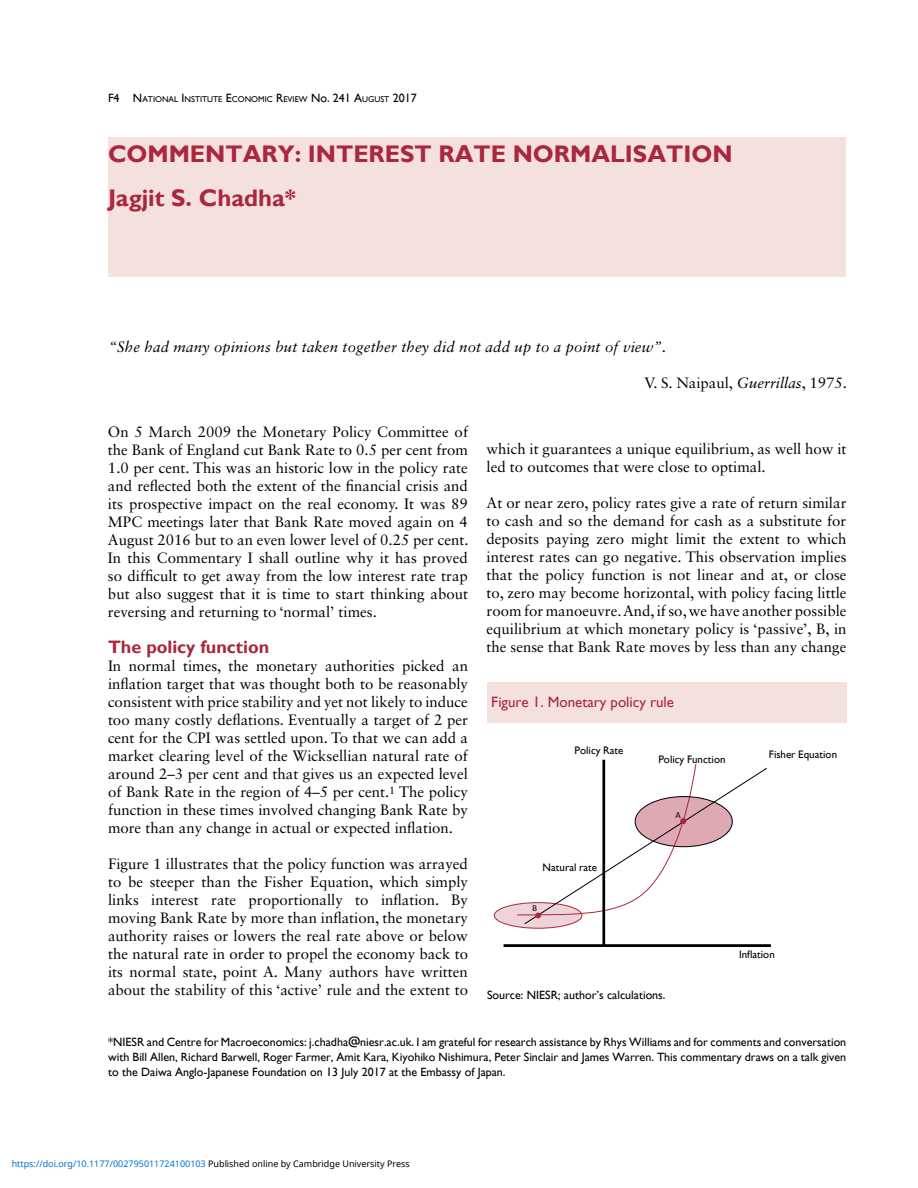
<style>
.page{position:relative;width:918px;height:1188px;background:#fff}
.page>*{position:absolute;margin:0;border:0;box-sizing:border-box;transform-origin:0 0}
.t1{font:700 24px/44px "Gill Sans";color:#aa273d}
.t2{font:700 18px "Gill Sans";color:#aa273d}
.t3{font:15px/18px "Sabon LT Std";color:#000;text-align:justify}
.t4{font:italic 15px "Sabon LT Std";letter-spacing:.01em;color:#000}
.t5{font:15px "Gill Sans";color:#aa273d}
.t6{font:12px/15px "Gill Sans";color:#000;text-align:justify}
.t7{font:10.95px "Gill Sans";color:#000}
.t8{font:9.15px "Calibri";color:#000}
.t9{font:9px "Noto Sans";color:#0172cf}
.t10{font:8.4px "Gill Sans";color:#000}
.s1{font-size:12px}
.s2{font-style:italic}
.s3{color:#000}
</style>
<div class="page">
<div style="left:108px;top:137px;width:738px;height:140px;background:#f4e0dd"></div>
<div style="left:487px;top:682px;width:360px;height:40px;background:#f4e0dd"></div>
<div style="left:603px;top:760px;width:2px;height:186px;border:1px solid #000"></div>
<hr style="left:504px;top:945px;width:266px;height:2px;background:#000">
<svg style="left:494px;top:763px;width:273px;height:165px"></svg>
<p class="t10" style="left:108px;top:94px;width:310px"><span class="s1">F4</span> <span class="s1">N</span>ATIONAL <span class="s1">I</span> NSTITUTE <span class="s1">E</span>CONOMIC <span class="s1">R</span>EVIEW <span class="s1">No. 241</span> <span class="s1">A</span>UGUST <span class="s1">2017</span></p>
<h1 class="t1" style="left:108px;top:132px;width:626px">COMMENTARY: INTEREST RATE NORMALISATION<br>Jagjit S. Chadha*</h1>
<p class="t4" style="left:109px;top:338px;width:559px">“She had many opinions but taken together they did not add up to a point of view”.</p>
<p class="t3" style="left:644px;top:373px;width:204px">V. S. Naipaul, <span class="s2">Guerrillas</span>, 1975.</p>
<p class="t3" style="left:108px;top:422px;width:362px">On 5 March 2009 the Monetary Policy Committee of the Bank of England cut Bank Rate to 0.5 per cent from 1.0 per cent. This was an historic low in the policy rate and reflected both the extent of the financial crisis and its prospective impact on the real economy. It was 89<br>MPC meetings later that Bank Rate moved again on 4<br>August 2016 but to an even lower level of 0.25 per cent.<br>In this Commentary I shall outline why it has proved so difficult to get away from the low interest rate trap but also suggest that it is time to start thinking about reversing and returning to ‘normal’ times.</p>
<p class="t2" style="left:108px;top:636px;width:163px">The policy function</p>
<p class="t3" style="left:108px;top:656px;width:362px">In normal times, the monetary authorities picked an inflation target that was thought both to be reasonably consistent with price stability and yet not likely to induce too many costly deflations. Eventually a target of 2 per cent for the CPI was settled upon. To that we can add a market clearing level of the Wicksellian natural rate of around 2–3 per cent and that gives us an expected level of Bank Rate in the region of 4–5 per cent.<sup>1</sup> The policy function in these times involved changing Bank Rate by more than any change in actual or expected inflation.</p>
<p class="t3" style="left:108px;top:854px;width:362px">Figure 1 illustrates that the policy function was arrayed to be steeper than the Fisher Equation, which simply links interest rate proportionally to inflation. By moving Bank Rate by more than inflation, the monetary authority raises or lowers the real rate above or below the natural rate in order to propel the economy back to its normal state, point A. Many authors have written about the stability of this ‘active’ rule and the extent to</p>
<p class="t3" style="left:487px;top:440px;width:362px">which it guarantees a unique equilibrium, as well how it led to outcomes that were close to optimal.</p>
<p class="t3" style="left:487px;top:494px;width:362px">At or near zero, policy rates give a rate of return similar to cash and so the demand for cash as a substitute for deposits paying zero might limit the extent to which interest rates can go negative. This observation implies that the policy function is not linear and at, or close to, zero may become horizontal, with policy facing little room for manoeuvre. And, if so, we have another possible equilibrium at which monetary policy is ‘passive’, B, in the sense that Bank Rate moves by less than any change</p>
<p class="t5" style="left:491px;top:694px;width:184px">Figure 1. Monetary policy rule</p>
<p class="t7" style="left:575px;top:743px;width:50px">Policy Rate</p>
<p class="t7" style="left:658px;top:753px;width:69px">Policy Function</p>
<p class="t7" style="left:769px;top:748px;width:70px">Fisher Equation</p>
<p class="t8" style="left:676px;top:810px;width:7px">A</p>
<p class="t7" style="left:543px;top:861px;width:56px">Natural rate</p>
<p class="t8" style="left:532px;top:902px;width:7px">B</p>
<p class="t7" style="left:739px;top:948px;width:37px">Inflation</p>
<p class="t6" style="left:487px;top:988px;width:180px">Source: NIESR; author’s calculations.</p>
<p class="t6" style="left:108px;top:1034px;width:740px">*NIESR and Centre for Macroeconomics: j.chadha@niesr.ac.uk. I am grateful for research assistance by Rhys Williams and for comments and conversation with Bill Allen, Richard Barwell, Roger Farmer, Amit Kara, Kiyohiko Nishimura, Peter Sinclair and James Warren. This commentary draws on a talk given to the Daiwa Anglo-Japanese Foundation on 13 July 2017 at the Embassy of Japan.</p>
<p class="t9" style="left:12px;top:1157px;width:400px">https://doi.org/10.1177/002795011724100103 <span class="s3">Published online by Cambridge University Press</span></p>
</div>
